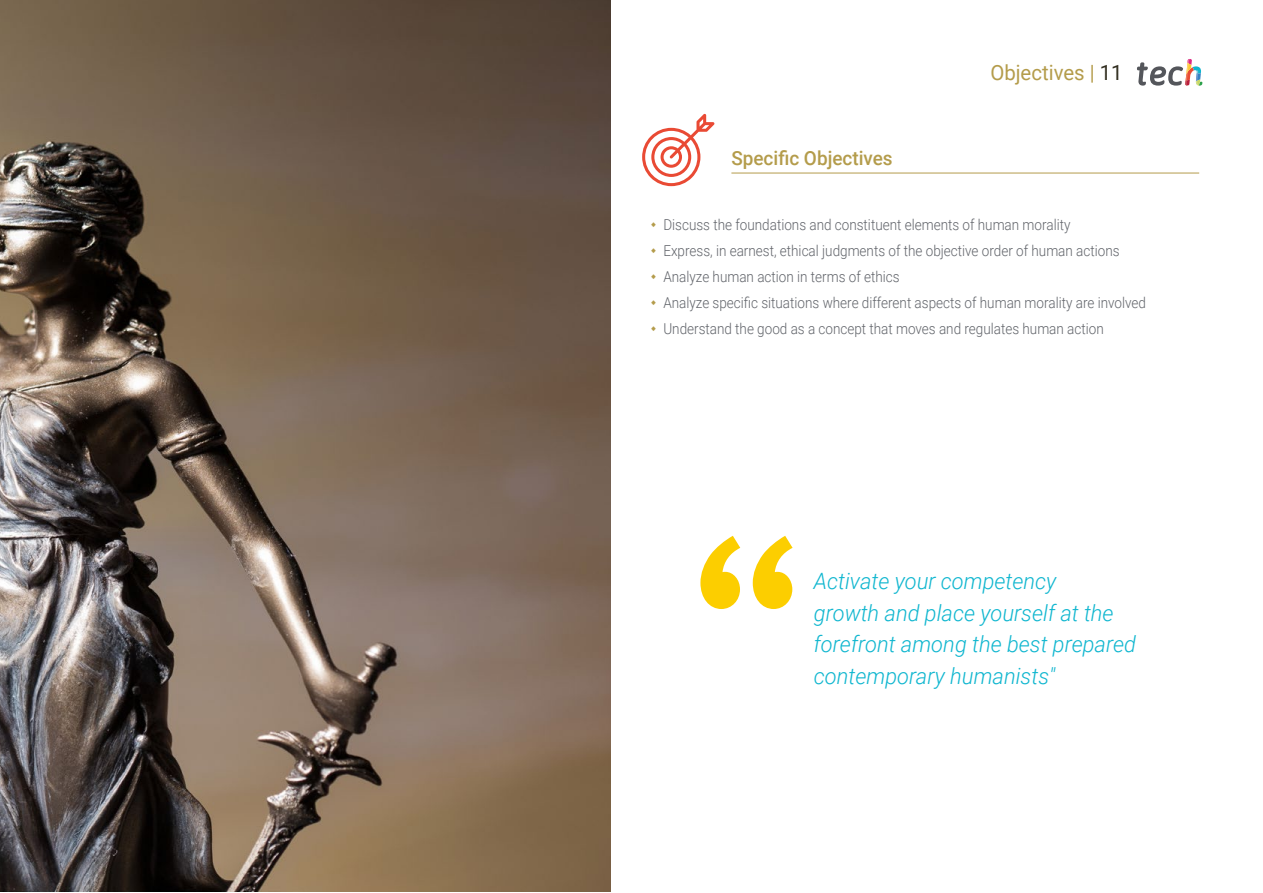
<style>
.page{position:relative;width:1263px;height:893px;background:#fff}
.page>*{position:absolute;margin:0;border:0;box-sizing:border-box;transform-origin:0 0}
.t1{font:italic 300 22.5px/31.5px "Roboto";color:#0fb6cf}
.t2{font:21px "Roboto";color:#b49c4b}
.t3{font:500 19.5px "Roboto";color:#b49c4b}
.t4{font:300 15px/26px "Roboto";color:#61646a;scale:.9 1}
.s1{color:#312e20}
</style>
<div class="page">
<hr style="left:731px;top:173px;width:468px;height:1px;background:#b49c4b">
<svg style="left:642px;top:114px;width:72px;height:72px"></svg>
<img style="left:0;top:0;width:610px;height:892px">
<svg style="left:700px;top:536px;width:92px;height:73px"></svg>
<svg style="left:1137px;top:59px;width:65px;height:27px"></svg>
<h3 class="t3" style="left:731px;top:144px;width:163px">Specific Objectives</h3>
<h2 class="t2" style="left:990px;top:57px;width:134px">Objectives | <span class="s1">11</span></h2>
<p class="t4" style="left:663px;top:211px;width:538px">Discuss the foundations and constituent elements of human morality<br>Express, in earnest, ethical judgments of the objective order of human actions Analyze human action in terms of ethics<br>Analyze specific situations where different aspects of human morality are involved Understand the good as a concept that moves and regulates human action</p>
<h1 class="t1" style="left:814px;top:565px;width:324px">Activate your competency<br>growth and place yourself at the forefront among the best prepared contemporary humanists"</h1>
</div>
